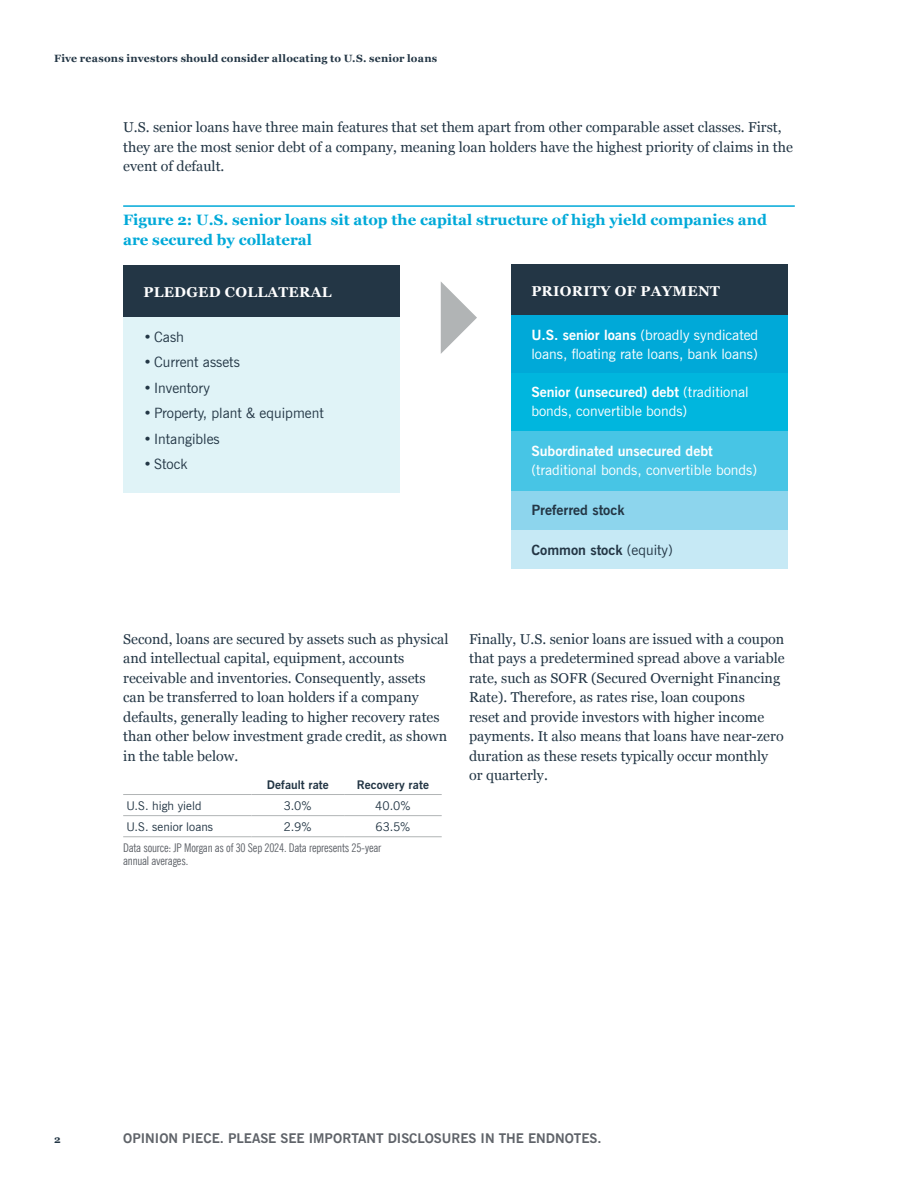
<style>
.page{position:relative;width:918px;height:1188px;background:#fff}
.page>*{position:absolute;margin:0;border:0;box-sizing:border-box;transform-origin:0 0}
.Chart_Heading{font:700 15px/19.5px "Georgia";color:#00a9d8}
.Body{font:14.25px/19.5px "Georgia";color:#233645}
.Body-2{font:14.25px/19.5px "News Gothic BT";color:#fff}
.t1{font:14.25px "News Gothic BT";color:#233645}
.Body-3{font:700 14.25px "Georgia";letter-spacing:.02em;color:#fff}
.Body-4{font:700 14.25px "News Gothic BT";color:#233645}
.t2{font:700 13.5px "News Gothic BT";color:#5f6369}
._8_pt_disclosure{font:condensed 12px/12.8px "News Gothic BT";letter-spacing:-.015em;color:#5f6369}
.Table__Data_Left_Just{font:12px "News Gothic BT";color:#233645}
.Table__Data_Left_Just-2{font:700 12px "News Gothic BT";letter-spacing:.01em;color:#233645}
.t3{font:700 10.5px "Georgia";letter-spacing:.015em;color:#233645}
.s1{font-weight:700}
.s2{font-weight:400}
</style>
<div class="page">
<hr style="left:123px;top:205px;width:672px;height:2px;background:#00a9d8">
<div style="left:123px;top:266px;width:277px;height:51px;background:#233645"></div>
<div style="left:511px;top:265px;width:277px;height:51px;background:#233645"></div>
<svg style="left:441px;top:282px;width:36px;height:72px"></svg>
<div style="left:123px;top:317px;width:277px;height:176px;background:#e0f3f7"></div>
<div style="left:511px;top:315px;width:277px;height:58px;background:#00a9d8"></div>
<div style="left:511px;top:373px;width:277px;height:59px;background:#00b6de"></div>
<div style="left:511px;top:431px;width:277px;height:60px;background:#47c5e5"></div>
<div style="left:511px;top:491px;width:277px;height:41px;background:#8dd5ed"></div>
<div style="left:511px;top:531px;width:277px;height:38px;background:#c6e9f5"></div>
<hr style="left:123px;top:794px;width:128px;height:1px;background:#b1b4b5">
<hr style="left:251px;top:794px;width:93px;height:1px;background:#b1b4b5">
<hr style="left:344px;top:794px;width:98px;height:1px;background:#b1b4b5">
<hr style="left:123px;top:815px;width:128px;height:1px;background:#b1b4b5">
<hr style="left:251px;top:815px;width:93px;height:1px;background:#b1b4b5">
<hr style="left:344px;top:815px;width:98px;height:1px;background:#b1b4b5">
<hr style="left:123px;top:836px;width:128px;height:1px;background:#b1b4b5">
<hr style="left:251px;top:836px;width:93px;height:1px;background:#b1b4b5">
<hr style="left:344px;top:836px;width:98px;height:1px;background:#b1b4b5">
<p class="t3" style="left:54px;top:50px;width:385px">Five reasons investors should consider allocating to U.S. senior loans</p>
<p class="Body" style="left:123px;top:117px;width:671px">U.S. senior loans have three main features that set them apart from other comparable asset classes. First, they are the most senior debt of a company, meaning loan holders have the highest priority of claims in the event of default.</p>
<p class="Chart_Heading" style="left:123px;top:209px;width:645px">Figure 2: U.S. senior loans sit atop the capital structure of high yield companies and are secured by collateral</p>
<p class="Body-3" style="left:143px;top:281px;width:190px">PLEDGED COLLATERAL</p>
<p class="Body-3" style="left:531px;top:280px;width:190px">PRIORITY OF PAYMENT</p>
<p class="t1" style="left:143px;top:328px;width:42px">• Cash</p>
<p class="t1" style="left:143px;top:354px;width:98px">• Current assets</p>
<p class="t1" style="left:143px;top:379px;width:68px">• Inventory</p>
<p class="t1" style="left:143px;top:405px;width:182px">• Property, plant &amp; equipment</p>
<p class="t1" style="left:143px;top:430px;width:78px">• Intangibles</p>
<p class="t1" style="left:143px;top:456px;width:45px">• Stock</p>
<p class="Body-2" style="left:531px;top:325px;width:228px"><span class="s1">U.S. senior loans</span> (broadly syndicated loans, floating rate loans, bank loans)</p>
<p class="Body-2" style="left:531px;top:382px;width:219px"><span class="s1">Senior (unsecured) debt</span> (traditional bonds, convertible bonds)</p>
<p class="Body-2" style="left:531px;top:441px;width:227px"><span class="s1">Subordinated unsecured debt </span>(traditional bonds, convertible bonds)</p>
<p class="Body-4" style="left:531px;top:502px;width:95px">Preferred stock</p>
<p class="Body-4" style="left:531px;top:541px;width:143px">Common stock <span class="s2">(equity)</span></p>
<p class="Body" style="left:123px;top:628px;width:327px">Second, loans are secured by assets such as physical and intellectual capital, equipment, accounts receivable and inventories. Consequently, assets can be transferred to loan holders if a company defaults, generally leading to higher recovery rates than other below investment grade credit, as shown in the table below.</p>
<p class="Table__Data_Left_Just-2" style="left:267px;top:777px;width:64px">Default rate</p>
<p class="Table__Data_Left_Just-2" style="left:357px;top:777px;width:74px">Recovery rate</p>
<p class="Table__Data_Left_Just" style="left:126px;top:798px;width:77px">U.S. high yield</p>
<p class="Table__Data_Left_Just" style="left:284px;top:798px;width:30px">3.0%</p>
<p class="Table__Data_Left_Just" style="left:375px;top:798px;width:37px">40.0%</p>
<p class="Table__Data_Left_Just" style="left:126px;top:819px;width:88px">U.S. senior loans</p>
<p class="Table__Data_Left_Just" style="left:284px;top:819px;width:29px">2.9%</p>
<p class="Table__Data_Left_Just" style="left:375px;top:819px;width:37px">63.5%</p>
<p class="_8_pt_disclosure" style="left:123px;top:841px;width:260px">Data source: JP Morgan as of 30 Sep 2024. Data represents 25-year annual averages.</p>
<p class="Body" style="left:469px;top:628px;width:317px">Finally, U.S. senior loans are issued with a coupon that pays a predetermined spread above a variable rate, such as SOFR (Secured Overnight Financing Rate). Therefore, as rates rise, loan coupons<br>reset and provide investors with higher income payments. It also means that loans have near-zero duration as these resets typically occur monthly or quarterly.</p>
<p class="t3" style="left:54px;top:1131px;width:8px">2</p>
<p class="t2" style="left:123px;top:1130px;width:480px">OPINION PIECE. PLEASE SEE IMPORTANT DISCLOSURES IN THE ENDNOTES.</p>
</div>
